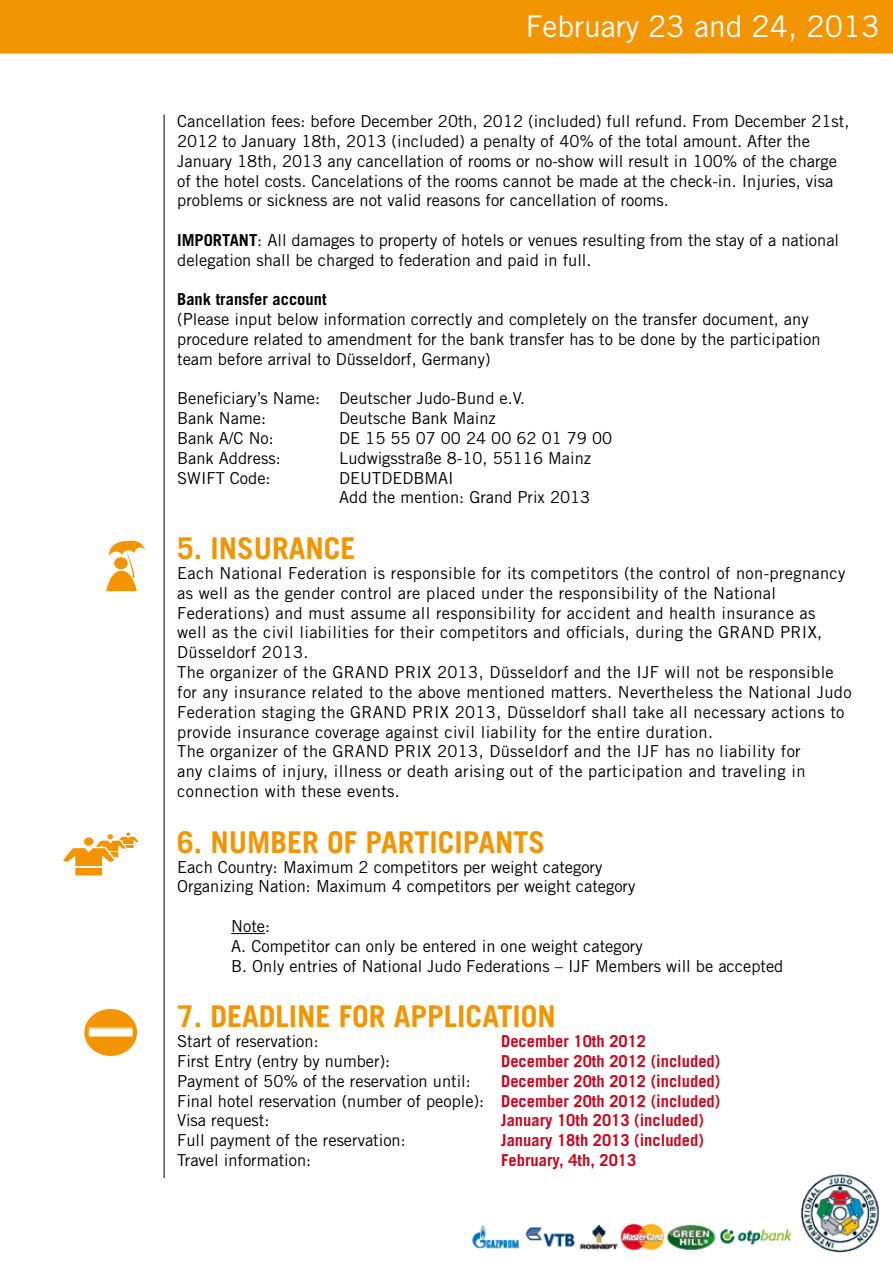
<style>
.page{position:relative;width:893px;height:1263px;background:#fff}
.page>*{position:absolute;margin:0;border:0;box-sizing:border-box;transform-origin:0 0}
.t1{font:700 30px "Trade Gothic";color:#f39400}
.t2{font:30px "Trade Gothic";color:#fff}
.t3{font:16.5px/19.8px "Trade Gothic";color:#000}
.t4{font:16.5px/19.8px "Trade Gothic";letter-spacing:.02em;color:#000}
.t5{font:700 16.5px/19.8px "Trade Gothic";color:#cd071e;text-align:justify}
.t6{font:700 16.5px "Trade Gothic";color:#000}
.s1{font-weight:700}
.s2{font-weight:400;color:#000}
</style>
<div class="page">
<img style="left:0;top:0;width:893px;height:1253px">
<hr style="left:231px;top:933px;width:34px;height:1px;background:#000">
<hr style="left:164px;top:114px;width:1px;height:1064px;background:#000">
<svg style="left:104px;top:540px;width:41px;height:53px"></svg>
<div style="left:114px;top:557px;width:14px;height:13px;background:#f39400;border-radius:50%"></div>
<div style="left:113px;top:556px;width:16px;height:14px;border:1px solid #fff;border-radius:50%"></div>
<svg style="left:61px;top:832px;width:79px;height:45px"></svg>
<div style="left:84px;top:837px;width:9px;height:9px;background:#f39400;border-radius:50%"></div>
<hr style="left:75px;top:866px;width:28px;height:2px;background:#fff">
<div style="left:84px;top:1008px;width:54px;height:48px;background:#f39400;border-radius:50%"></div>
<div style="left:83px;top:1008px;width:55px;height:49px;border:1px solid #fff;border-radius:50%"></div>
<div style="left:88px;top:1028px;width:45px;height:9px;background:#fff"></div>
<h1 class="t2" style="left:526px;top:9px;width:356px">February 23 and 24, 2013</h1>
<p class="t3" style="left:177px;top:111px;width:674px">Cancellation fees: before December 20th, 2012 (included) full refund. From December 21st, 2012 to January 18th, 2013 (included) a penalty of 40% of the total amount. After the January 18th, 2013 any cancellation of rooms or no-show will result in 100% of the charge of the hotel costs. Cancelations of the rooms cannot be made at the check-in. Injuries, visa problems or sickness are not valid reasons for cancellation of rooms.</p>
<p class="t3" style="left:177px;top:230px;width:663px"><span class="s1">IMPORTANT</span>: All damages to property of hotels or venues resulting from the stay of a national delegation shall be charged to federation and paid in full.</p>
<p class="t6" style="left:177px;top:289px;width:151px">Bank transfer account</p>
<p class="t3" style="left:177px;top:309px;width:645px">(Please input below information correctly and completely on the transfer document, any procedure related to amendment for the bank transfer has to be done by the participation team before arrival to Düsseldorf, Germany)</p>
<p class="t3" style="left:177px;top:388px;width:350px">Beneficiary’s Name: Deutscher Judo-Bund e.V.<br>Bank Name:</p>
<p class="t3" style="left:339px;top:408px;width:158px">Deutsche Bank Mainz</p>
<p class="t3" style="left:177px;top:428px;width:98px">Bank A/C No:</p>
<p class="t3" style="left:339px;top:428px;width:275px">DE 15 55 07 00 24 00 62 01 79 00</p>
<p class="t3" style="left:177px;top:448px;width:105px">Bank Address:</p>
<p class="t3" style="left:339px;top:448px;width:254px">Ludwigsstraße 8-10, 55116 Mainz</p>
<p class="t3" style="left:177px;top:468px;width:95px">SWIFT Code:</p>
<p class="t3" style="left:339px;top:468px;width:253px">DEUTDEDBMAI<br>Add the mention: Grand Prix 2013</p>
<h1 class="t1" style="left:177px;top:530px;width:180px">5. INSURANCE</h1>
<p class="t4" style="left:177px;top:563px;width:676px">Each National Federation is responsible for its competitors (the control of non-pregnancy as well as the gender control are placed under the responsibility of the National Federations) and must assume all responsibility for accident and health insurance as<br>well as the civil liabilities for their competitors and officials, during the GRAND PRIX, Düsseldorf 2013.<br>The organizer of the GRAND PRIX 2013, Düsseldorf and the IJF will not be responsible for any insurance related to the above mentioned matters. Nevertheless the National Judo Federation staging the GRAND PRIX 2013, Düsseldorf shall take all necessary actions to provide insurance coverage against civil liability for the entire duration.<br>The organizer of the GRAND PRIX 2013, Düsseldorf and the IJF has no liability for<br>any claims of injury, illness or death arising out of the participation and traveling in connection with these events.</p>
<h1 class="t1" style="left:177px;top:823px;width:369px">6. NUMBER OF PARTICIPANTS</h1>
<p class="t3" style="left:177px;top:856px;width:460px">Each Country: Maximum 2 competitors per weight category<br>Organizing Nation: Maximum 4 competitors per weight category</p>
<p class="t3" style="left:231px;top:916px;width:554px">Note:<br>A. Competitor can only be entered in one weight category<br>B. Only entries of National Judo Federations – IJF Members will be accepted</p>
<h1 class="t1" style="left:177px;top:998px;width:380px">7. DEADLINE FOR APPLICATION</h1>
<p class="t3" style="left:177px;top:1031px;width:143px">Start of reservation:</p>
<p class="t5" style="left:501px;top:1031px;width:146px">December 10th 2012</p>
<p class="t3" style="left:177px;top:1051px;width:215px">First Entry (entry by number):</p>
<p class="t5" style="left:501px;top:1051px;width:221px">December 20th 2012 (included)</p>
<p class="t3" style="left:177px;top:1071px;width:295px">Payment of 50% of the reservation until:</p>
<p class="t5" style="left:177px;top:1071px;width:545px;text-indent:324px">December 20th 2012 (included)<br><span class="s2">Final hotel reservation (number of people):</span> December 20th 2012 (included)<br><span class="s2">Visa request:</span></p>
<p class="t5" style="left:501px;top:1110px;width:204px">January 10th 2013 (included)</p>
<p class="t3" style="left:177px;top:1130px;width:230px">Full payment of the reservation:</p>
<p class="t5" style="left:501px;top:1130px;width:204px">January 18th 2013 (included)</p>
<p class="t3" style="left:177px;top:1150px;width:136px">Travel information:</p>
<p class="t5" style="left:501px;top:1150px;width:137px">February, 4th, 2013</p>
</div>
